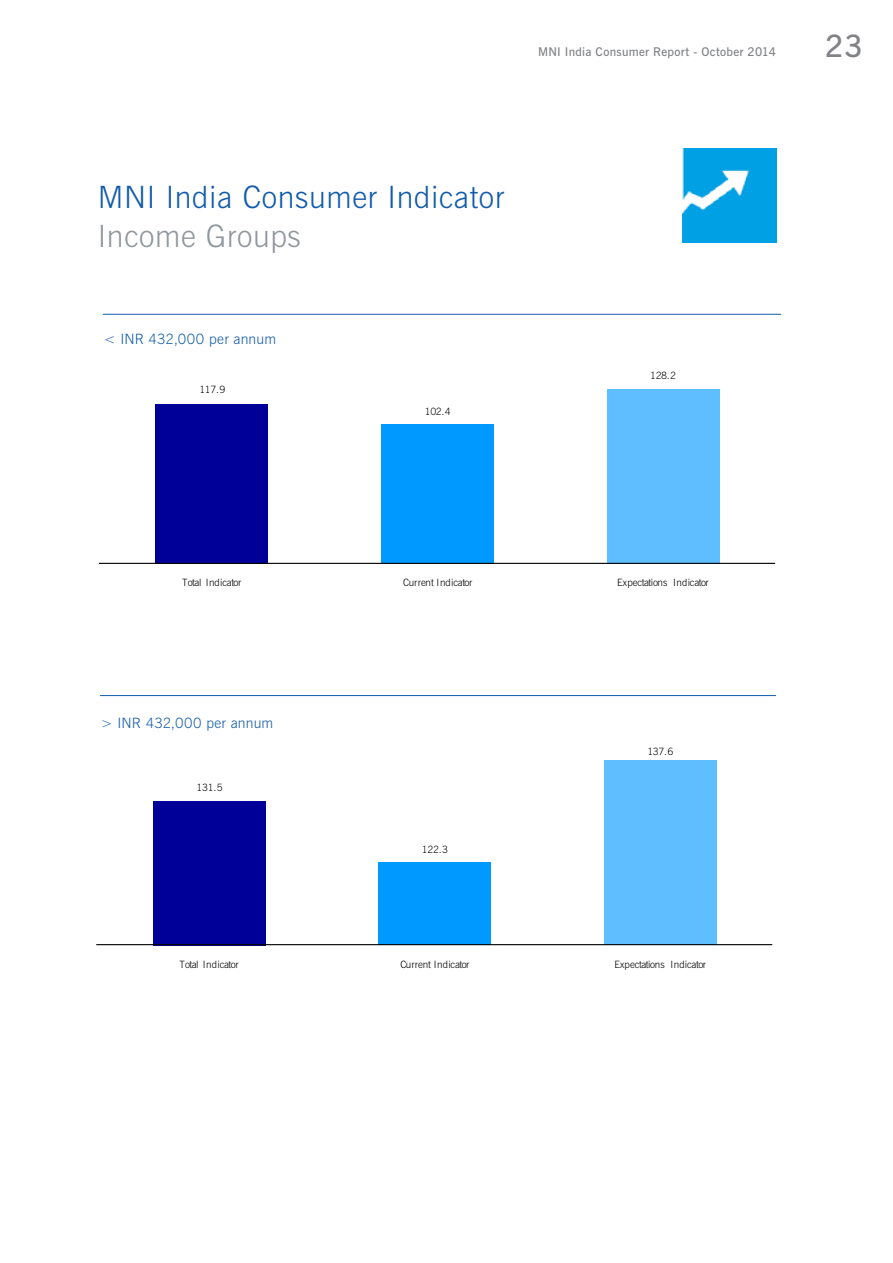
<style>
.page{position:relative;width:893px;height:1263px;background:#fff}
.page>*{position:absolute;margin:0;border:0;box-sizing:border-box;transform-origin:0 0}
._1_1_Kapitel-Subhead{font:30.75px "News Gothic Lt BT";letter-spacing:.02em;color:#135cab}
._1_1_Kapitel-Subhead-2{font:30.75px "News Gothic Lt BT";letter-spacing:.02em;color:#90979d}
.t1{font:30.75px "News Gothic Dm BT";color:#808285}
.Infotexte__Marginali{font:14.25px "News Gothic Lt BT";letter-spacing:.01em;color:#135cab}
.t2{font:12px "News Gothic Dm BT";letter-spacing:.025em;color:#808285}
.t3{font:10.05px "News Gothic Lt BT";letter-spacing:-.02em;color:#000}
</style>
<div class="page">
<div style="left:381px;top:424px;width:113px;height:140px;background:#09f"></div>
<div style="left:607px;top:389px;width:113px;height:175px;background:#5fbeff"></div>
<div style="left:155px;top:404px;width:113px;height:160px;background:#009"></div>
<hr style="left:99px;top:563px;width:676px;height:1px;background:#000">
<hr style="left:103px;top:314px;width:678px;height:1px;background:#135cab">
<div style="left:378px;top:862px;width:113px;height:83px;background:#09f"></div>
<div style="left:604px;top:761px;width:113px;height:184px;background:#5fbeff"></div>
<div style="left:153px;top:801px;width:113px;height:144px;background:#009"></div>
<hr style="left:96px;top:944px;width:676px;height:1px;background:#000">
<hr style="left:100px;top:695px;width:676px;height:1px;background:#135cab">
<img style="left:682px;top:149px;width:94px;height:93px">
<p class="t2" style="left:538px;top:44px;width:239px">MNI India Consumer Report - October 2014</p>
<p class="_1_1_Kapitel-Subhead" style="left:98px;top:177px;width:408px">MNI India Consumer Indicator</p>
<p class="_1_1_Kapitel-Subhead-2" style="left:98px;top:216px;width:204px">Income Groups</p>
<p class="Infotexte__Marginali" style="left:104px;top:330px;width:174px">&lt; INR 432,000 per annum</p>
<p class="t3" style="left:199px;top:383px;width:28px">117.9</p>
<p class="t3" style="left:425px;top:405px;width:28px">102.4</p>
<p class="t3" style="left:650px;top:369px;width:28px">128.2</p>
<h1 class="t1" style="left:825px;top:25px;width:40px">23</h1>
<p class="t3" style="left:182px;top:576px;width:60px">Total Indicator</p>
<p class="t3" style="left:403px;top:576px;width:71px">Current Indicator</p>
<p class="t3" style="left:617px;top:576px;width:93px">Expectations Indicator</p>
<p class="Infotexte__Marginali" style="left:101px;top:713px;width:174px">&gt; INR 432,000 per annum</p>
<p class="t3" style="left:197px;top:781px;width:28px">131.5</p>
<p class="t3" style="left:422px;top:843px;width:28px">122.3</p>
<p class="t3" style="left:647px;top:745px;width:28px">137.6</p>
<p class="t3" style="left:179px;top:958px;width:60px">Total Indicator</p>
<p class="t3" style="left:400px;top:958px;width:71px">Current Indicator</p>
<p class="t3" style="left:614px;top:958px;width:93px">Expectations Indicator</p>
</div>
